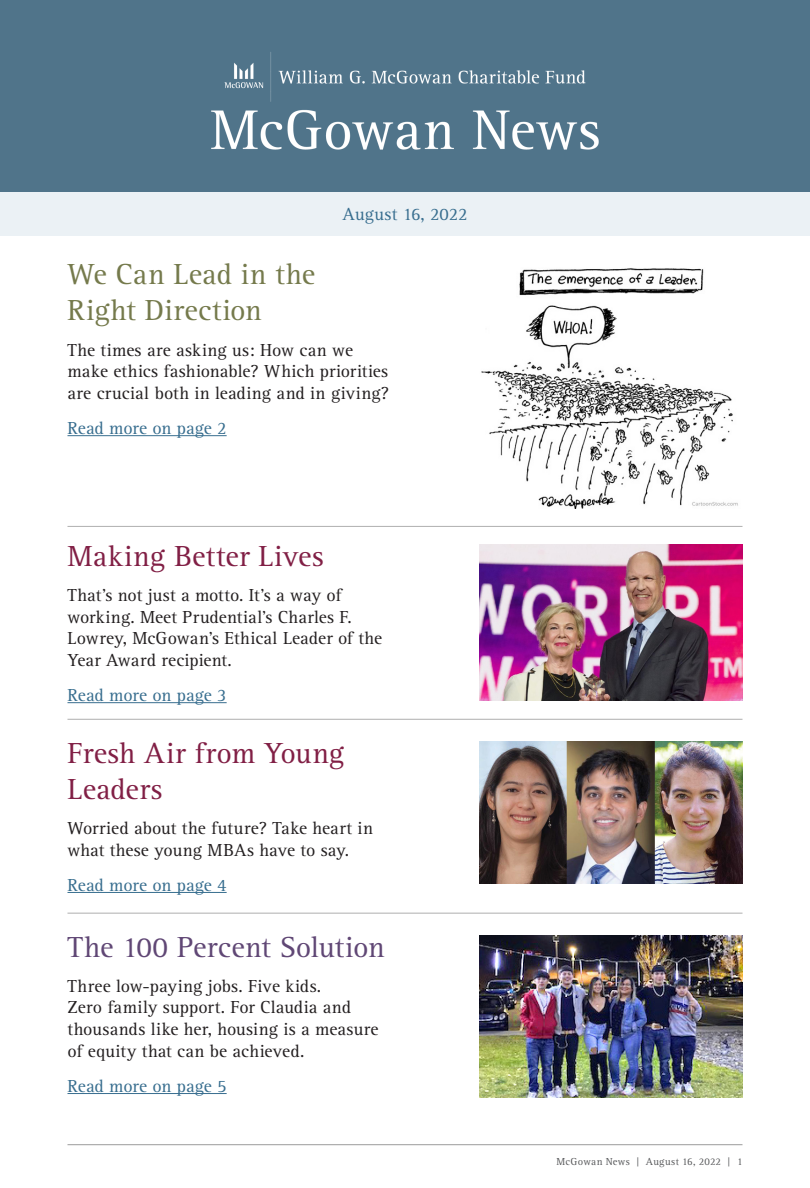
<style>
.page{position:relative;width:810px;height:1188px;background:#fff}
.page>*{position:absolute;margin:0;border:0;box-sizing:border-box;transform-origin:0 0}
.Body_Copy{font:30px/36px "Rotis Serif";letter-spacing:.01em;color:#811f45}
.Body_Copy-2{font:30px/36px "Rotis Serif";letter-spacing:.01em;color:#757a4c}
.Body_Copy-3{font:30px "Rotis Serif";letter-spacing:-.005em;color:#604775}
.Body_Copy-4{font:18px/21.6px "Rotis Serif";letter-spacing:.005em;color:#231f20}
.Body_Copy-5{font:18px "Rotis Serif";letter-spacing:-.01em;color:#386e8f}
.Body_Copy-6{font:10.5px "Rotis Serif";letter-spacing:.025em;color:#57585a}
</style>
<div class="page">
<div style="left:0;top:0;width:810px;height:192px;background:#50748a"></div>
<img style="left:211px;top:52px;width:388px;height:98px">
<div style="left:0;top:192px;width:810px;height:43px;background:#ebf1f5"></div>
<hr style="left:68px;top:435px;width:159px;height:1px;background:#386e8f">
<hr style="left:68px;top:702px;width:159px;height:1px;background:#386e8f">
<hr style="left:68px;top:892px;width:159px;height:1px;background:#386e8f">
<hr style="left:68px;top:1093px;width:159px;height:1px;background:#386e8f">
<img style="left:481px;top:268px;width:257px;height:240px">
<img style="left:479px;top:545px;width:263px;height:156px">
<img style="left:479px;top:742px;width:263px;height:142px">
<hr style="left:68px;top:526px;width:674px;height:1px;background:#afafaf">
<hr style="left:68px;top:719px;width:674px;height:1px;background:#afafaf">
<hr style="left:68px;top:913px;width:674px;height:1px;background:#afafaf">
<hr style="left:68px;top:1144px;width:674px;height:1px;background:#9b9b9b">
<img style="left:479px;top:936px;width:263px;height:161px">
<p class="Body_Copy-5" style="left:343px;top:204px;width:126px">August 16, 2022</p>
<p class="Body_Copy-2" style="left:68px;top:257px;width:249px">We Can Lead in the<br>Right Direction</p>
<p class="Body_Copy-4" style="left:68px;top:339px;width:323px">The times are asking us: How can we make ethics fashionable? Which priorities are crucial both in leading and in giving?</p>
<p class="Body_Copy-5" style="left:68px;top:418px;width:161px">Read more on page 2</p>
<p class="Body_Copy" style="left:68px;top:539px;width:258px">Making Better Lives</p>
<p class="Body_Copy-4" style="left:68px;top:585px;width:316px">That’s not just a motto. It’s a way of working. Meet Prudential’s Charles F.<br>Lowrey, McGowan’s Ethical Leader of the Year Award recipient.</p>
<p class="Body_Copy-5" style="left:68px;top:685px;width:161px">Read more on page 3</p>
<p class="Body_Copy" style="left:68px;top:736px;width:279px">Fresh Air from Young<br>Leaders</p>
<p class="Body_Copy-4" style="left:68px;top:818px;width:307px">Worried about the future? Take heart in what these young MBAs have to say.</p>
<p class="Body_Copy-5" style="left:68px;top:874px;width:161px">Read more on page 4</p>
<p class="Body_Copy-3" style="left:68px;top:930px;width:319px">The 100 Percent Solution</p>
<p class="Body_Copy-4" style="left:68px;top:976px;width:313px">Three low-paying jobs. Five kids.<br>Zero family support. For Claudia and thousands like her, housing is a measure of equity that can be achieved.</p>
<p class="Body_Copy-5" style="left:68px;top:1076px;width:161px">Read more on page 5</p>
<p class="Body_Copy-6" style="left:557px;top:1156px;width:187px">McGowan News | August 16, 2022 | 1</p>
</div>
